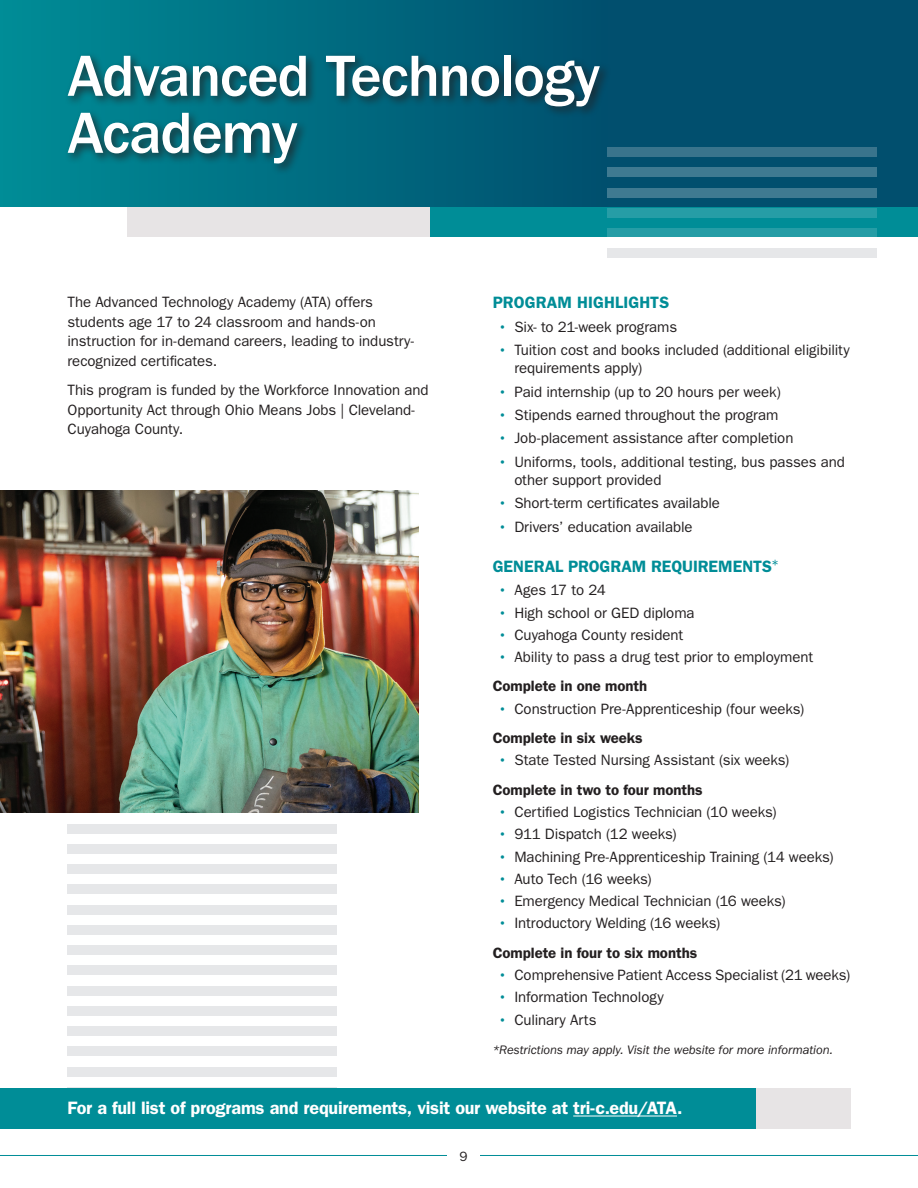
<style>
.page{position:relative;width:918px;height:1188px;background:#fff}
.page>*{position:absolute;margin:0;border:0;box-sizing:border-box;transform-origin:0 0}
.Section_Title_Reverse_H1{font:500 60px/57px "ITC Franklin Gothic Std";letter-spacing:-.025em;color:#fff}
.Program_Info_Line_P{font:600 18px "ITC Franklin Gothic Std";letter-spacing:-.01em;color:#fff}
.Program_Subtitles_H2{font:600 16.5px "ITC Franklin Gothic Std";color:#008d97}
.Para{font:15px/19.5px "ITC Franklin Gothic Std";letter-spacing:-.005em;color:#231f20}
.Program_Subtitles_H3{font:600 15px "ITC Franklin Gothic Std";letter-spacing:-.005em;color:#231f20}
.t1{font:13.5px "ITC Franklin Gothic Std";color:#231f20}
.Para-2{font:italic 12.75px "ITC Franklin Gothic Std";letter-spacing:-.005em;color:#231f20}
.s1{font-weight:500;color:#008d97}
</style>
<div class="page">
<hr style="left:0;top:1155px;width:918px;height:1px;background:#008d97">
<div style="left:447px;top:1142px;width:33px;height:27px;background:#fff"></div>
<div style="left:68px;top:824px;width:270px;height:10px;background:#e6e7e9"></div>
<div style="left:68px;top:844px;width:270px;height:10px;background:#e6e7e9"></div>
<div style="left:68px;top:864px;width:270px;height:10px;background:#e6e7e9"></div>
<div style="left:68px;top:885px;width:270px;height:9px;background:#e6e7e9"></div>
<div style="left:68px;top:905px;width:270px;height:10px;background:#e6e7e9"></div>
<div style="left:68px;top:925px;width:270px;height:10px;background:#e6e7e9"></div>
<div style="left:68px;top:945px;width:270px;height:10px;background:#e6e7e9"></div>
<div style="left:68px;top:966px;width:270px;height:9px;background:#e6e7e9"></div>
<div style="left:68px;top:986px;width:270px;height:10px;background:#e6e7e9"></div>
<div style="left:68px;top:1006px;width:270px;height:10px;background:#e6e7e9"></div>
<div style="left:68px;top:1047px;width:270px;height:9px;background:#e6e7e9"></div>
<div style="left:68px;top:1026px;width:270px;height:10px;background:#e6e7e9"></div>
<div style="left:68px;top:1067px;width:270px;height:10px;background:#e6e7e9"></div>
<div style="left:68px;top:1087px;width:270px;height:10px;background:#e6e7e9"></div>
<div style="left:606px;top:1088px;width:244px;height:40px;background:#e7e4e5"></div>
<div style="left:0;top:1088px;width:756px;height:40px;background:#008d97"></div>
<div style="left:0;top:0;width:918px;height:207px;background:#014f6e"></div>
<div style="left:0;top:0;width:608px;height:207px;background:linear-gradient(to right,#008d97,#004f6e)"></div>
<div style="left:430px;top:207px;width:488px;height:30px;background:#008d97"></div>
<div style="left:127px;top:207px;width:303px;height:30px;background:#e7e4e5"></div>
<div style="left:608px;top:147px;width:270px;height:10px;background:#39748c"></div>
<div style="left:608px;top:167px;width:270px;height:10px;background:#3f7a91"></div>
<div style="left:608px;top:188px;width:270px;height:9px;background:#3f7a91"></div>
<div style="left:608px;top:208px;width:270px;height:10px;background:#269da6"></div>
<div style="left:608px;top:228px;width:270px;height:10px;background:#269da6"></div>
<div style="left:608px;top:248px;width:270px;height:10px;background:#e6e7e9"></div>
<div style="left:64px;top:52px;width:548px;height:124px;background:#231f20;opacity:.75"></div>
<img style="left:0;top:490px;width:418px;height:322px">
<hr style="left:573px;top:1116px;width:104px;height:1px;background:#fff">
<h1 class="Section_Title_Reverse_H1" style="left:68px;top:48px;width:534px">Advanced Technology<br>Academy</h1>
<p class="Para" style="left:68px;top:293px;width:348px">The Advanced Technology Academy (ATA) offers students age 17 to 24 classroom and hands-on instruction for in-demand careers, leading to industry&shy;recognized certificates.</p>
<p class="Para" style="left:68px;top:380px;width:363px">This program is funded by the Workforce Innovation and<br>Opportunity Act through Ohio Means Jobs | Cleveland-<br>Cuyahoga County.</p>
<h2 class="Program_Subtitles_H2" style="left:493px;top:293px;width:178px">PROGRAM HIGHLIGHTS</h2>
<p class="Para" style="left:498px;top:317px;width:181px"><span class="s1">•</span> Six- to 21-week programs</p>
<p class="Para" style="left:514px;top:341px;width:337px;line-height:18px;text-indent:-16px"><span class="s1">•</span> Tuition cost and books included (additional eligibility requirements apply)</p>
<p class="Para" style="left:498px;top:382px;width:284px"><span class="s1">•</span> Paid internship (up to 20 hours per week)</p>
<p class="Para" style="left:498px;top:405px;width:282px"><span class="s1">•</span> Stipends earned throughout the program</p>
<p class="Para" style="left:498px;top:429px;width:297px"><span class="s1">•</span> Job-placement assistance after completion</p>
<p class="Para" style="left:514px;top:453px;width:332px;line-height:18px;text-indent:-16px"><span class="s1">•</span> Uniforms, tools, additional testing, bus passes and other support provided</p>
<p class="Para" style="left:498px;top:494px;width:223px"><span class="s1">•</span> Short-term certificates available</p>
<p class="Para" style="left:498px;top:517px;width:196px"><span class="s1">•</span> Drivers’ education available</p>
<h2 class="Program_Subtitles_H2" style="left:493px;top:556px;width:288px">GENERAL PROGRAM REQUIREMENTS<sup>*</sup></h2>
<p class="Para" style="left:498px;top:581px;width:109px"><span class="s1">•</span> Ages 17 to 24</p>
<p class="Para" style="left:498px;top:603px;width:198px"><span class="s1">•</span> High school or GED diploma</p>
<p class="Para" style="left:498px;top:625px;width:187px"><span class="s1">•</span> Cuyahoga County resident</p>
<p class="Para" style="left:498px;top:648px;width:317px"><span class="s1">•</span> Ability to pass a drug test prior to employment</p>
<h3 class="Program_Subtitles_H3" style="left:493px;top:677px;width:156px">Complete in one month</h3>
<p class="Para" style="left:498px;top:699px;width:308px"><span class="s1">•</span> Construction Pre-Apprenticeship (four weeks)</p>
<h3 class="Program_Subtitles_H3" style="left:493px;top:729px;width:151px">Complete in six weeks</h3>
<p class="Para" style="left:498px;top:751px;width:293px"><span class="s1">•</span> State Tested Nursing Assistant (six weeks)</p>
<h3 class="Program_Subtitles_H3" style="left:493px;top:781px;width:212px">Complete in two to four months</h3>
<p class="Para" style="left:498px;top:802px;width:280px"><span class="s1">•</span> Certified Logistics Technician (10 weeks)</p>
<p class="Para" style="left:498px;top:824px;width:180px"><span class="s1">•</span> 911 Dispatch (12 weeks)</p>
<p class="Para" style="left:498px;top:847px;width:337px"><span class="s1">•</span> Machining Pre-Apprenticeship Training (14 weeks)</p>
<p class="Para" style="left:498px;top:869px;width:155px"><span class="s1">•</span> Auto Tech (16 weeks)</p>
<p class="Para" style="left:498px;top:891px;width:289px"><span class="s1">•</span> Emergency Medical Technician (16 weeks)</p>
<p class="Para" style="left:498px;top:914px;width:224px"><span class="s1">•</span> Introductory Welding (16 weeks)</p>
<h3 class="Program_Subtitles_H3" style="left:493px;top:944px;width:206px">Complete in four to six months</h3>
<p class="Para" style="left:498px;top:965px;width:354px"><span class="s1">•</span> Comprehensive Patient Access Specialist (21 weeks)</p>
<p class="Para" style="left:498px;top:988px;width:167px"><span class="s1">•</span> Information Technology</p>
<p class="Para" style="left:498px;top:1010px;width:100px"><span class="s1">•</span> Culinary Arts</p>
<p class="Para-2" style="left:493px;top:1043px;width:342px">*Restrictions may apply. Visit the website for more information.</p>
<p class="Program_Info_Line_P" style="left:68px;top:1097px;width:616px">For a full list of programs and requirements, visit our website at tri-c.edu/ATA.</p>
<p class="t1" style="left:460px;top:1148px;width:10px">9</p>
</div>
